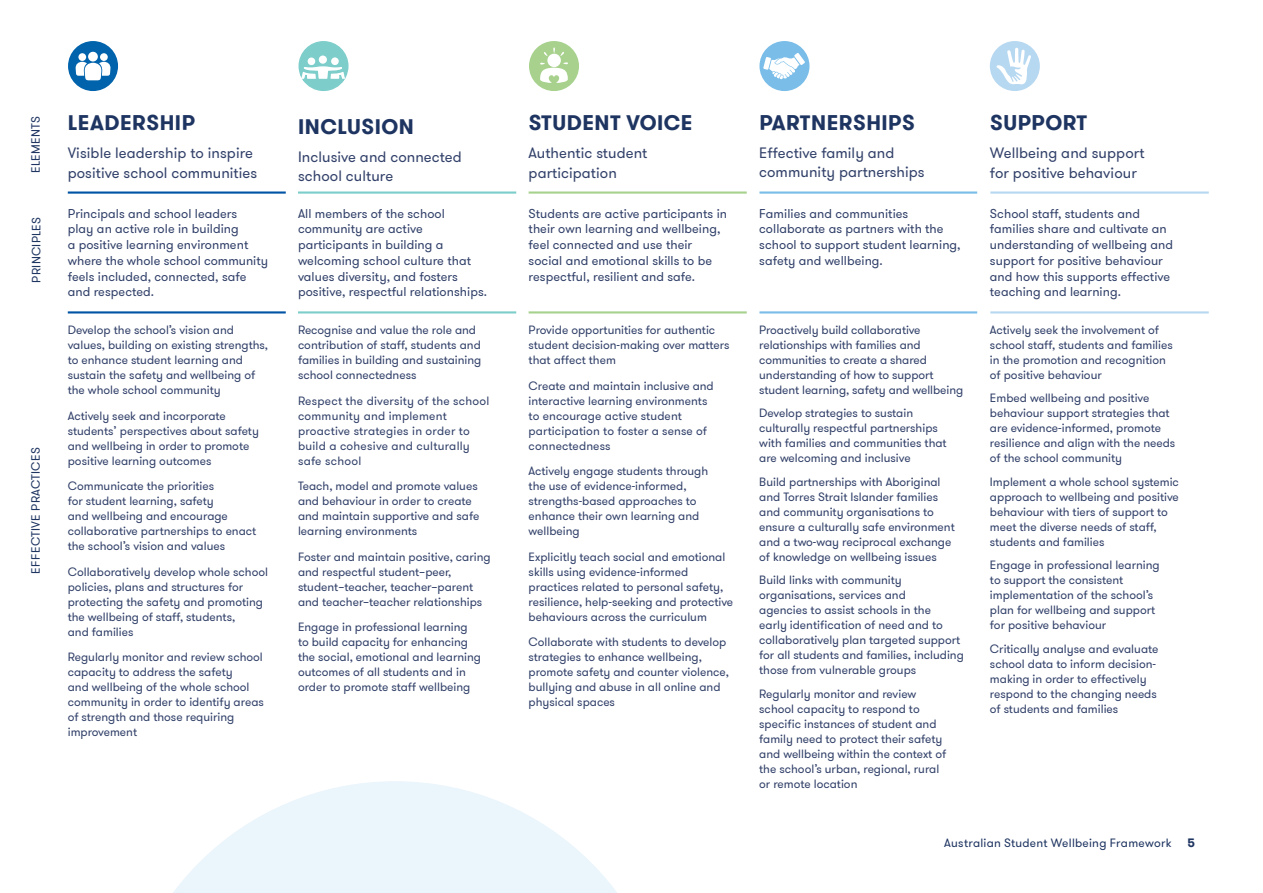
<style>
.page{position:relative;width:1263px;height:893px;background:#fff}
.page>*{position:absolute;margin:0;border:0;box-sizing:border-box;transform-origin:0 0}
.t1{font:700 21px "GT Walsheim Pro";letter-spacing:.025em;color:#1e3461}
.t2{font:15px/19.5px "GT Walsheim Pro";letter-spacing:.005em;color:#32416a}
.t3{font:12.75px/15.8px "GT Walsheim Pro";letter-spacing:.005em;color:#32416a}
.t4{font:12px/15px "GT Walsheim Pro";color:#32416a}
.t5{font:12px/15px "GT Walsheim Pro";letter-spacing:.02em;color:#32416a}
.t6{font:12px "GT Walsheim Pro";letter-spacing:.025em;color:#1e3461}
.t7{font:700 12px "GT Walsheim Pro";color:#1e3461}
</style>
<div class="page">
<svg style="left:173px;top:781px;width:444px;height:112px;fill:#ebf5fc"></svg>
<hr style="left:68px;top:191px;width:218px;height:3px;background:#0053a5">
<hr style="left:68px;top:311px;width:218px;height:2px;background:#0053a5">
<hr style="left:298px;top:191px;width:218px;height:3px;background:#7dcecb">
<hr style="left:298px;top:311px;width:218px;height:2px;background:#7dcecb">
<hr style="left:529px;top:191px;width:218px;height:3px;background:#a7d28e">
<hr style="left:529px;top:311px;width:218px;height:2px;background:#a7d28e">
<hr style="left:759px;top:191px;width:218px;height:3px;background:#79bde8">
<hr style="left:759px;top:311px;width:218px;height:2px;background:#79bde8">
<hr style="left:990px;top:191px;width:219px;height:3px;background:#b7d8f1">
<hr style="left:990px;top:311px;width:219px;height:2px;background:#b7d8f1">
<svg style="left:68px;top:41px;width:50px;height:50px"></svg>
<svg style="left:529px;top:41px;width:50px;height:50px"></svg>
<svg style="left:298px;top:41px;width:51px;height:50px"></svg>
<svg style="left:990px;top:41px;width:50px;height:50px"></svg>
<svg style="left:759px;top:41px;width:50px;height:50px"></svg>
<p class="t6" style="left:28px;top:173px;width:58px;rotate:-90deg">ELEMENTS</p>
<p class="t6" style="left:29px;top:283px;width:67px;rotate:-90deg">PRINCIPLES</p>
<p class="t6" style="left:28px;top:574px;width:128px;rotate:-90deg">EFFECTIVE PRACTICES</p>
<h1 class="t1" style="left:68px;top:109px;width:129px">LEADERSHIP</h1>
<p class="t2" style="left:68px;top:144px;width:191px">Visible leadership to inspire positive school communities</p>
<p class="t3" style="left:68px;top:206px;width:202px">Principals and school leaders<br>play an active role in building<br>a positive learning environment where the whole school community feels included, connected, safe and respected.</p>
<p class="t4" style="left:68px;top:323px;width:202px">Develop the school’s vision and values, building on existing strengths, to enhance student learning and sustain the safety and wellbeing of the whole school community</p>
<p class="t4" style="left:68px;top:408px;width:193px">Actively seek and incorporate students’ perspectives about safety and wellbeing in order to promote positive learning outcomes</p>
<p class="t4" style="left:68px;top:479px;width:190px">Communicate the priorities<br>for student learning, safety<br>and wellbeing and encourage collaborative partnerships to enact the school’s vision and values</p>
<p class="t4" style="left:68px;top:564px;width:202px">Collaboratively develop whole school policies, plans and structures for protecting the safety and promoting the wellbeing of staff, students,<br>and families</p>
<p class="t4" style="left:68px;top:650px;width:198px">Regularly monitor and review school capacity to address the safety<br>and wellbeing of the whole school community in order to identify areas of strength and those requiring improvement</p>
<h1 class="t1" style="left:298px;top:113px;width:117px">INCLUSION</h1>
<p class="t2" style="left:298px;top:147px;width:165px">Inclusive and connected school culture</p>
<p class="t3" style="left:298px;top:206px;width:191px">All members of the school community are active participants in building a welcoming school culture that values diversity, and fosters positive, respectful relationships.</p>
<p class="t4" style="left:298px;top:323px;width:185px">Recognise and value the role and contribution of staff, students and families in building and sustaining school connectedness</p>
<p class="t5" style="left:298px;top:393px;width:193px">Respect the diversity of the school community and implement proactive strategies in order to build a cohesive and culturally safe school</p>
<p class="t4" style="left:298px;top:479px;width:183px">Teach, model and promote values and behaviour in order to create and maintain supportive and safe learning environments</p>
<p class="t4" style="left:298px;top:549px;width:194px">Foster and maintain positive, caring and respectful student–peer, student–teacher, teacher–parent and teacher–teacher relationships</p>
<p class="t4" style="left:298px;top:620px;width:184px">Engage in professional learning to build capacity for enhancing the social, emotional and learning outcomes of all students and in order to promote staff wellbeing</p>
<h1 class="t1" style="left:529px;top:109px;width:165px">STUDENT VOICE</h1>
<p class="t2" style="left:529px;top:144px;width:120px">Authentic student participation</p>
<p class="t3" style="left:529px;top:206px;width:200px">Students are active participants in their own learning and wellbeing, feel connected and use their social and emotional skills to be respectful, resilient and safe.</p>
<p class="t4" style="left:529px;top:323px;width:202px">Provide opportunities for authentic student decision-making over matters that affect them</p>
<p class="t4" style="left:529px;top:378px;width:187px">Create and maintain inclusive and interactive learning environments to encourage active student participation to foster a sense of connectedness</p>
<p class="t4" style="left:529px;top:464px;width:181px">Actively engage students through the use of evidence-informed, strengths-based approaches to enhance their own learning and wellbeing</p>
<p class="t4" style="left:529px;top:549px;width:206px">Explicitly teach social and emotional skills using evidence-informed practices related to personal safety, resilience, help-seeking and protective behaviours across the curriculum</p>
<p class="t4" style="left:529px;top:635px;width:202px">Collaborate with students to develop strategies to enhance wellbeing, promote safety and counter violence, bullying and abuse in all online and physical spaces</p>
<h1 class="t1" style="left:759px;top:109px;width:157px">PARTNERSHIPS</h1>
<p class="t2" style="left:759px;top:143px;width:167px">Effective family and community partnerships</p>
<p class="t3" style="left:759px;top:206px;width:203px">Families and communities collaborate as partners with the school to support student learning, safety and wellbeing.</p>
<p class="t4" style="left:759px;top:323px;width:205px">Proactively build collaborative relationships with families and communities to create a shared understanding of how to support student learning, safety and wellbeing</p>
<p class="t4" style="left:759px;top:406px;width:189px">Develop strategies to sustain culturally respectful partnerships with families and communities that are welcoming and inclusive</p>
<p class="t4" style="left:759px;top:475px;width:197px">Build partnerships with Aboriginal and Torres Strait Islander families and community organisations to ensure a culturally safe environment and a two-way reciprocal exchange of knowledge on wellbeing issues</p>
<p class="t4" style="left:759px;top:573px;width:206px">Build links with community organisations, services and<br>agencies to assist schools in the<br>early identification of need and to collaboratively plan targeted support for all students and families, including those from vulnerable groups</p>
<p class="t4" style="left:759px;top:687px;width:188px">Regularly monitor and review school capacity to respond to specific instances of student and family need to protect their safety and wellbeing within the context of the school’s urban, regional, rural or remote location</p>
<h1 class="t1" style="left:990px;top:109px;width:99px">SUPPORT</h1>
<p class="t2" style="left:990px;top:144px;width:156px">Wellbeing and support for positive behaviour</p>
<p class="t3" style="left:990px;top:206px;width:185px">School staff, students and families share and cultivate an understanding of wellbeing and support for positive behaviour and how this supports effective teaching and learning.</p>
<p class="t4" style="left:990px;top:323px;width:184px">Actively seek the involvement of school staff, students and families in the promotion and recognition of positive behaviour</p>
<p class="t4" style="left:990px;top:391px;width:187px">Embed wellbeing and positive behaviour support strategies that are evidence-informed, promote resilience and align with the needs of the school community</p>
<p class="t4" style="left:990px;top:475px;width:190px">Implement a whole school systemic approach to wellbeing and positive behaviour with tiers of support to meet the diverse needs of staff, students and families</p>
<p class="t4" style="left:990px;top:558px;width:171px">Engage in professional learning to support the consistent implementation of the school’s plan for wellbeing and support for positive behaviour</p>
<p class="t4" style="left:990px;top:642px;width:170px">Critically analyse and evaluate school data to inform decision&shy;making in order to effectively respond to the changing needs of students and families</p>
<p class="t6" style="left:944px;top:835px;width:229px">Australian Student Wellbeing Framework</p>
<p class="t7" style="left:1187px;top:835px;width:9px">5</p>
</div>
